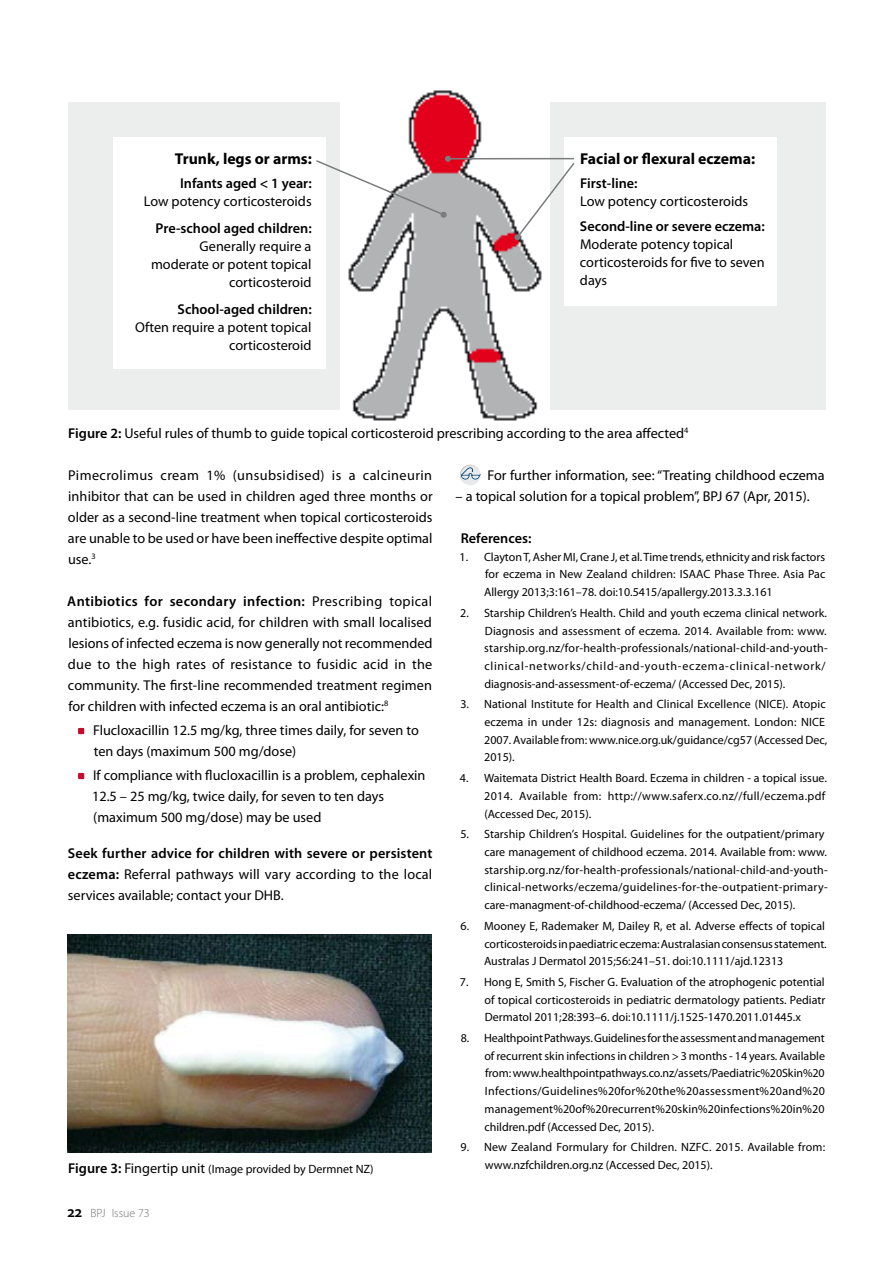
<style>
.page{position:relative;width:893px;height:1263px;background:#fff}
.page>*{position:absolute;margin:0;border:0;box-sizing:border-box;transform-origin:0 0}
.t1{font:700 15.75px "Myriad Pro";color:#000}
.t2{font:14.25px/21px "Myriad Pro";color:#000;text-align:justify}
.t3{font:600 14.25px "Myriad Pro";color:#000}
.t4{font:12px/17.7px "Myriad Pro";letter-spacing:.005em;color:#000}
.t5{font:300 12px "Myriad Pro";color:#707173}
.s1{font-weight:600}
.s2{font-weight:600;font-size:14.25px}
.s3{font-size:14.25px}
.s4{font-weight:600;font-size:15.75px;color:#000}
</style>
<div class="page">
<div style="left:68px;top:102px;width:757px;height:308px;background:#eceded"></div>
<svg style="left:78px;top:728px;width:6px;height:6px"></svg>
<svg style="left:78px;top:773px;width:6px;height:6px"></svg>
<div style="left:458px;top:462px;width:24px;height:24px;background:#000;opacity:.4"></div>
<svg style="left:461px;top:467px;width:20px;height:12px"></svg>
<img style="left:68px;top:935px;width:363px;height:217px">
<div style="left:565px;top:138px;width:212px;height:168px;background:#fff"></div>
<div style="left:114px;top:138px;width:212px;height:231px;background:#fff"></div>
<img style="left:341px;top:90px;width:208px;height:331px">
<hr style="left:448px;top:158px;width:126px;height:1px;background:#7b7c7e">
<svg style="left:316px;top:156px;width:135px;height:62px"></svg>
<svg style="left:514px;top:161px;width:61px;height:79px"></svg>
<h1 class="t1" style="left:175px;top:148px;width:138px">Trunk, legs or arms:</h1>
<p class="t3" style="left:180px;top:174px;width:133px">Infants aged &lt; 1 year:</p>
<p class="t2" style="left:144px;top:190px;width:169px">Low potency corticosteroids</p>
<p class="t3" style="left:156px;top:219px;width:158px">Pre-school aged children:</p>
<p class="t2" style="left:151px;top:237px;width:162px;line-height:18px;text-align:right">Generally require a moderate or potent topical corticosteroid</p>
<p class="t3" style="left:178px;top:300px;width:136px">School-aged children:</p>
<p class="t2" style="left:135px;top:318px;width:178px;line-height:18px;text-align:right">Often require a potent topical corticosteroid</p>
<h1 class="t1" style="left:580px;top:148px;width:176px">Facial or flexural eczema:</h1>
<p class="t3" style="left:580px;top:174px;width:59px">First-line:</p>
<p class="t2" style="left:580px;top:190px;width:169px">Low potency corticosteroids</p>
<p class="t3" style="left:580px;top:218px;width:186px">Second-line or severe eczema:</p>
<p class="t2" style="left:580px;top:235px;width:186px;line-height:18px;text-align:left">Moderate potency topical corticosteroids for five to seven days</p>
<p class="t2" style="left:68px;top:422px;width:622px"><span class="s1">Figure 2:</span> Useful rules of thumb to guide topical corticosteroid prescribing according to the area affected<sup>4</sup></p>
<p class="t2" style="left:68px;top:464px;width:366px">Pimecrolimus cream 1% (unsubsidised) is a calcineurin inhibitor that can be used in children aged three months or older as a second-line treatment when topical corticosteroids are unable to be used or have been ineffective despite optimal use.<sup>3</sup></p>
<p class="t2" style="left:67px;top:590px;width:367px"><span class="s1">Antibiotics for secondary infection:</span> Prescribing topical antibiotics, e.g. fusidic acid, for children with small localised lesions of infected eczema is now generally not recommended due to the high rates of resistance to fusidic acid in the community. The first-line recommended treatment regimen for children with infected eczema is an oral antibiotic:<sup>8</sup></p>
<p class="t2" style="left:93px;top:719px;width:327px">Flucloxacillin 12.5 mg/kg, three times daily, for seven to ten days (maximum 500 mg/dose)</p>
<p class="t2" style="left:92px;top:764px;width:335px;text-align:left">If compliance with flucloxacillin is a problem, cephalexin<br>12.5 – 25 mg/kg, twice daily, for seven to ten days (maximum 500 mg/dose) may be used</p>
<p class="t2" style="left:68px;top:843px;width:366px"><span class="s1">Seek further advice for children with severe or persistent eczema:</span> Referral pathways will vary according to the local services available; contact your DHB.</p>
<p class="t4" style="left:68px;top:1160px;width:307px"><span class="s2">Figure 3:</span> <span class="s3">Fingertip unit</span> (Image provided by Dermnet NZ)</p>
<p class="t5" style="left:68px;top:1206px;width:84px"><span class="s4">22</span> BPJ Issue 73</p>
<p class="t2" style="left:487px;top:464px;width:339px">For further information, see: “Treating childhood eczema</p>
<p class="t2" style="left:456px;top:486px;width:356px">– a topical solution for a topical problem”, BPJ 67 (Apr, 2015).</p>
<p class="t3" style="left:461px;top:529px;width:72px">References:</p>
<p class="t4" style="left:484px;top:548px;width:343px;text-align:justify;text-indent:-25px">1. Clayton T, Asher MI, Crane J, et al. Time trends, ethnicity and risk factors for eczema in New Zealand children: ISAAC Phase Three. Asia Pac Allergy 2013;3:161–78. doi:10.5415/apallergy.2013.3.3.161</p>
<p class="t4" style="left:484px;top:604px;width:345px;text-indent:-24px">2. Starship Children’s Health. Child and youth eczema clinical network.<br>Diagnosis and assessment of eczema. 2014. Available from: www. starship.org.nz/for-health-professionals/national-child-and-youth&shy;clinical-networks/child-and-youth-eczema-clinical-network/ diagnosis-and-assessment-of-eczema/ (Accessed Dec, 2015).</p>
<p class="t4" style="left:484px;top:695px;width:345px;text-indent:-24px">3. National Institute for Health and Clinical Excellence (NICE). Atopic eczema in under 12s: diagnosis and management. London: NICE 2007. Available from: www.nice.org.uk/guidance/cg57 (Accessed Dec, 2015).</p>
<p class="t4" style="left:484px;top:769px;width:344px;text-indent:-24px">4. Waitemata District Health Board. Eczema in children - a topical issue.<br>2014. Available from: http://www.saferx.co.nz//full/eczema.pdf (Accessed Dec, 2015).</p>
<p class="t4" style="left:484px;top:825px;width:345px;text-indent:-24px">5. Starship Children’s Hospital. Guidelines for the outpatient/primary care management of childhood eczema. 2014. Available from: www. starship.org.nz/for-health-professionals/national-child-and-youth&shy;clinical-networks/eczema/guidelines-for-the-outpatient-primary&shy;care-managment-of-childhood-eczema/ (Accessed Dec, 2015).</p>
<p class="t4" style="left:484px;top:917px;width:344px;text-indent:-23px">6. Mooney E, Rademaker M, Dailey R, et al. Adverse effects of topical corticosteroids in paediatric eczema: Australasian consensus statement.<br>Australas J Dermatol 2015;56:241–51. doi:10.1111/ajd.12313</p>
<p class="t4" style="left:484px;top:973px;width:343px;text-align:justify;text-indent:-24px">7. Hong E, Smith S, Fischer G. Evaluation of the atrophogenic potential of topical corticosteroids in pediatric dermatology patients. Pediatr Dermatol 2011;28:393–6. doi:10.1111/j.1525-1470.2011.01445.x</p>
<p class="t4" style="left:484px;top:1029px;width:342px;text-align:justify;text-indent:-24px">8. Healthpoint Pathways. Guidelines for the assessment and management of recurrent skin infections in children &gt; 3 months - 14 years. Available from: www.healthpointpathways.co.nz/assets/Paediatric%20Skin%20<br>Infections/Guidelines%20for%20the%20assessment%20and%20 management%20of%20recurrent%20skin%20infections%20in%20 children.pdf (Accessed Dec, 2015).</p>
<p class="t4" style="left:485px;top:1138px;width:342px;text-indent:-24px">9. New Zealand Formulary for Children. NZFC. 2015. Available from: www.nzfchildren.org.nz (Accessed Dec, 2015).</p>
</div>
